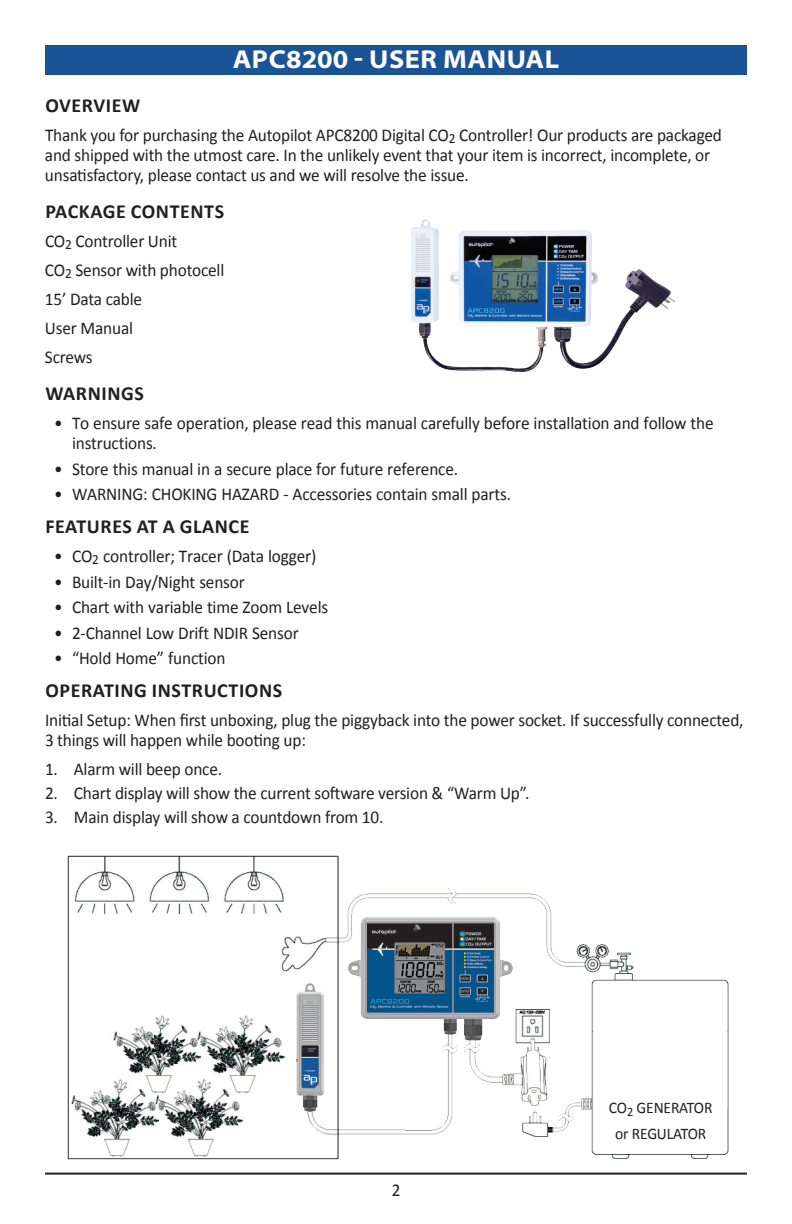
<style>
.page{position:relative;width:792px;height:1224px;background:#fff}
.page>*{position:absolute;margin:0;border:0;box-sizing:border-box;transform-origin:0 0}
.t1{font:700 semi-expanded 26px "Myriad Pro";letter-spacing:.02em;color:#fff}
.t2{font:700 20px "Calibri";letter-spacing:.03em;color:#231f20}
.t3{font:18px/20px "Calibri";letter-spacing:-.01em;color:#231f20;scale:.96 1}
.t4{font:16.2px/26px "Calibri";letter-spacing:-.01em;color:#231f20;text-align:center;scale:.96 1}
</style>
<div class="page">
<div style="left:45px;top:45px;width:702px;height:29px;background:#1a5497"></div>
<img style="left:68px;top:856px;width:660px;height:303px">
<img style="left:411px;top:219px;width:263px;height:152px">
<hr style="left:45px;top:1173px;width:702px;height:2px;background:#231f20">
<h1 class="t1" style="left:233px;top:44px;width:328px">APC8200 - USER MANUAL</h1>
<p class="t2" style="left:45px;top:93px;width:96px">OVERVIEW</p>
<p class="t3" style="left:45px;top:125px;width:707px">Thank you for purchasing the Autopilot APC8200 Digital CO<sub>2</sub> Controller! Our products are packaged and shipped with the utmost care. In the unlikely event that your item is incorrect, incomplete, or unsatisfactory, please contact us and we will resolve the issue.</p>
<p class="t2" style="left:45px;top:199px;width:180px">PACKAGE CONTENTS</p>
<p class="t3" style="left:45px;top:227px;width:188px;line-height:29px">CO<sub>2</sub> Controller Unit<br>CO<sub>2</sub> Sensor with photocell<br>15’ Data cable<br>User Manual<br>Screws</p>
<p class="t2" style="left:45px;top:381px;width:100px">WARNINGS</p>
<p class="t3" style="left:72px;top:413px;width:670px;text-indent:-18px">• To ensure safe operation, please read this manual carefully before installation and follow the instructions.</p>
<p class="t3" style="left:54px;top:459px;width:423px">• Store this manual in a secure place for future reference.</p>
<p class="t3" style="left:54px;top:484px;width:478px">• WARNING: CHOKING HAZARD - Accessories contain small parts.</p>
<p class="t2" style="left:45px;top:514px;width:206px">FEATURES AT A GLANCE</p>
<p class="t3" style="left:54px;top:546px;width:275px">• CO<sub>2</sub> controller; Tracer (Data logger)</p>
<p class="t3" style="left:54px;top:572px;width:200px">• Built-in Day/Night sensor</p>
<p class="t3" style="left:54px;top:597px;width:287px">• Chart with variable time Zoom Levels</p>
<p class="t3" style="left:54px;top:623px;width:256px">• 2-Channel Low Drift NDIR Sensor</p>
<p class="t3" style="left:54px;top:648px;width:180px">• “Hold Home” function</p>
<p class="t2" style="left:45px;top:678px;width:238px">OPERATING INSTRUCTIONS</p>
<p class="t3" style="left:45px;top:710px;width:729px">Initial Setup: When first unboxing, plug the piggyback into the power socket. If successfully connected,<br>3 things will happen while booting up:</p>
<p class="t3" style="left:45px;top:759px;width:186px">1. Alarm will beep once.</p>
<p class="t3" style="left:45px;top:783px;width:506px">2. Chart display will show the current software version &amp; “Warm Up”.</p>
<p class="t3" style="left:45px;top:807px;width:354px">3. Main display will show a countdown from 10.</p>
<p class="t3" style="left:392px;top:1180px;width:11px">2</p>
<p class="t4" style="left:609px;top:1095px;width:109px">CO<sub>2</sub> GENERATOR or REGULATOR</p>
</div>
